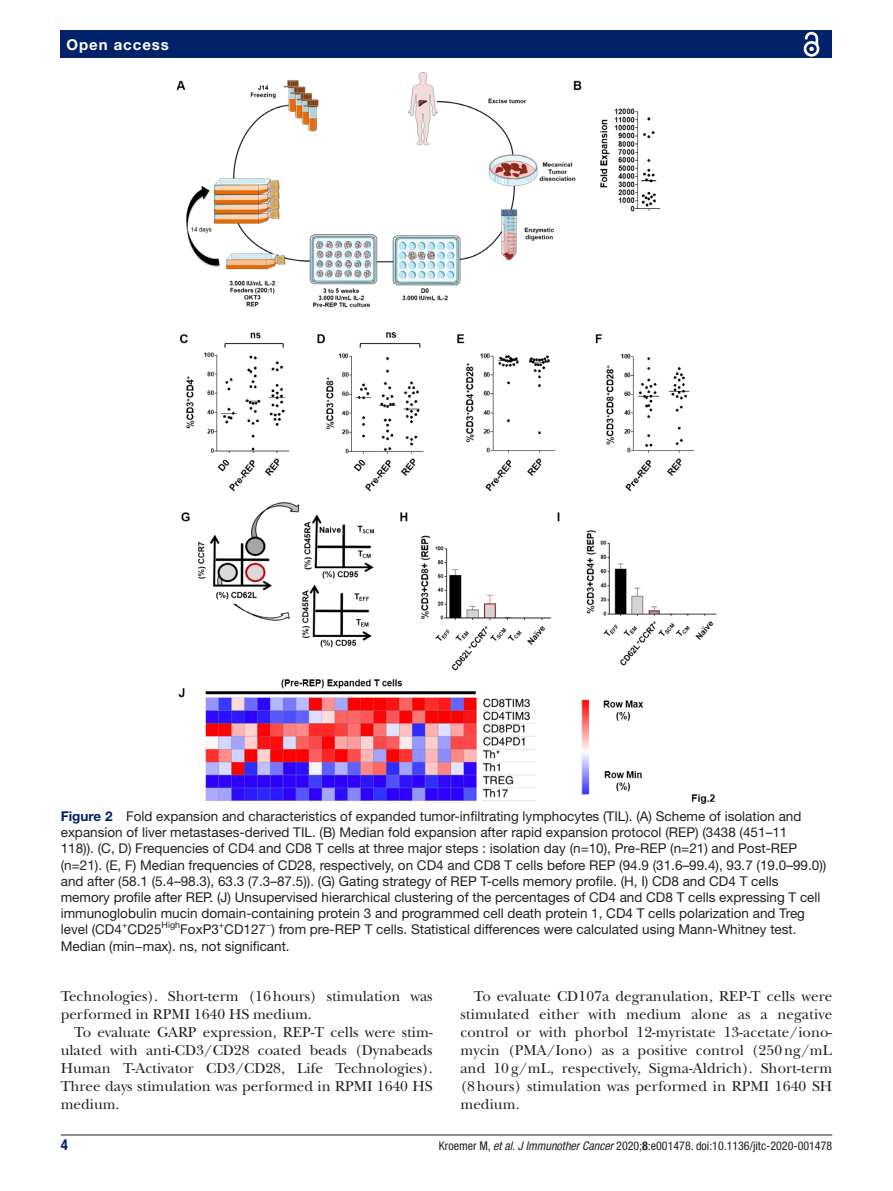
<style>
.page{position:relative;width:893px;height:1191px;background:#fff}
.page>*{position:absolute;margin:0;border:0;box-sizing:border-box;transform-origin:0 0}
.t1{font:15px/18px "New Baskerville";color:#231f20;text-align:justify}
.t2{font:700 15px "Helvetica Neue LT Std";letter-spacing:.065em;color:#fff}
.t3{font:700 condensed 15px "Helvetica Neue LT Std";color:#00226b}
.t4{font:13.5px/16.2px "Helvetica Neue LT Std";color:#231f20}
.t5{font:condensed 12px "Helvetica Neue LT Std";color:#231f20}
.s1{font-weight:700;color:#00226b}
.s2{font-style:italic}
.s3{font-weight:700}
</style>
<div class="page">
<hr style="left:61px;top:1134px;width:771px;height:1px;background:#231f20">
<div style="left:61px;top:31px;width:771px;height:27px;background:#00226b"></div>
<svg style="left:803px;top:31px;width:17px;height:26px"></svg>
<img style="left:176px;top:73px;width:540px;height:730px">
<p class="t2" style="left:66px;top:35px;width:104px">Open access</p>
<p class="t4" style="left:61px;top:808px;width:767px"><span class="s1">Figure 2</span> Fold expansion and characteristics of expanded tumor-infiltrating lymphocytes (TIL). (A) Scheme of isolation and expansion of liver metastases-derived TIL. (B) Median fold expansion after rapid expansion protocol (REP) (3438 (451–11<br>118)). (C, D) Frequencies of CD4 and CD8 T cells at three major steps : isolation day (n=10), Pre-REP (n=21) and Post-REP (n=21). (E, F) Median frequencies of CD28, respectively, on CD4 and CD8 T cells before REP (94.9 (31.6–99.4), 93.7 (19.0–99.0)) and after (58.1 (5.4–98.3), 63.3 (7.3–87.5)). (G) Gating strategy of REP T-cells memory profile. (H, I) CD8 and CD4 T cells memory profile after REP. (J) Unsupervised hierarchical clustering of the percentages of CD4 and CD8 T cells expressing T cell immunoglobulin mucin domain-containing protein 3 and programmed cell death protein 1, CD4 T cells polarization and Treg level (CD4<sup>+</sup>CD25<sup>High</sup>FoxP3<sup>+</sup>CD127<sup>−</sup>) from pre-REP T cells. Statistical differences were calculated using Mann-Whitney test.<br>Median (min−max). ns, not significant.</p>
<p class="t1" style="left:61px;top:987px;width:373px">Technologies). Short-term (16hours) stimulation was performed in RPMI 1640 HS medium.</p>
<p class="t1" style="left:61px;top:1023px;width:373px;text-indent:13px">To evaluate GARP expression, REP-T cells were stim&shy;ulated with anti-CD3/CD28 coated beads (Dynabeads Human T-Activator CD3/CD28, Life Technologies).<br>Three days stimulation was performed in RPMI 1640 HS medium.</p>
<p class="t1" style="left:460px;top:987px;width:373px;text-indent:14px">To evaluate CD107a degranulation, REP-T cells were stimulated either with medium alone as a negative control or with phorbol 12-myristate 13-acetate/iono&shy;mycin (PMA/Iono) as a positive control (250ng/mL and 10 g/mL, respectively, Sigma-Aldrich). Short-term (8hours) stimulation was performed in RPMI 1640 SH medium.</p>
<p class="t3" style="left:61px;top:1135px;width:9px">4</p>
<p class="t5" style="left:439px;top:1138px;width:395px">Kroemer M, <span class="s2">et al</span>. <span class="s2">J Immunother Cancer</span> 2020;<span class="s3">8</span>:e001478. doi:10.1136/jitc-2020-001478</p>
</div>
